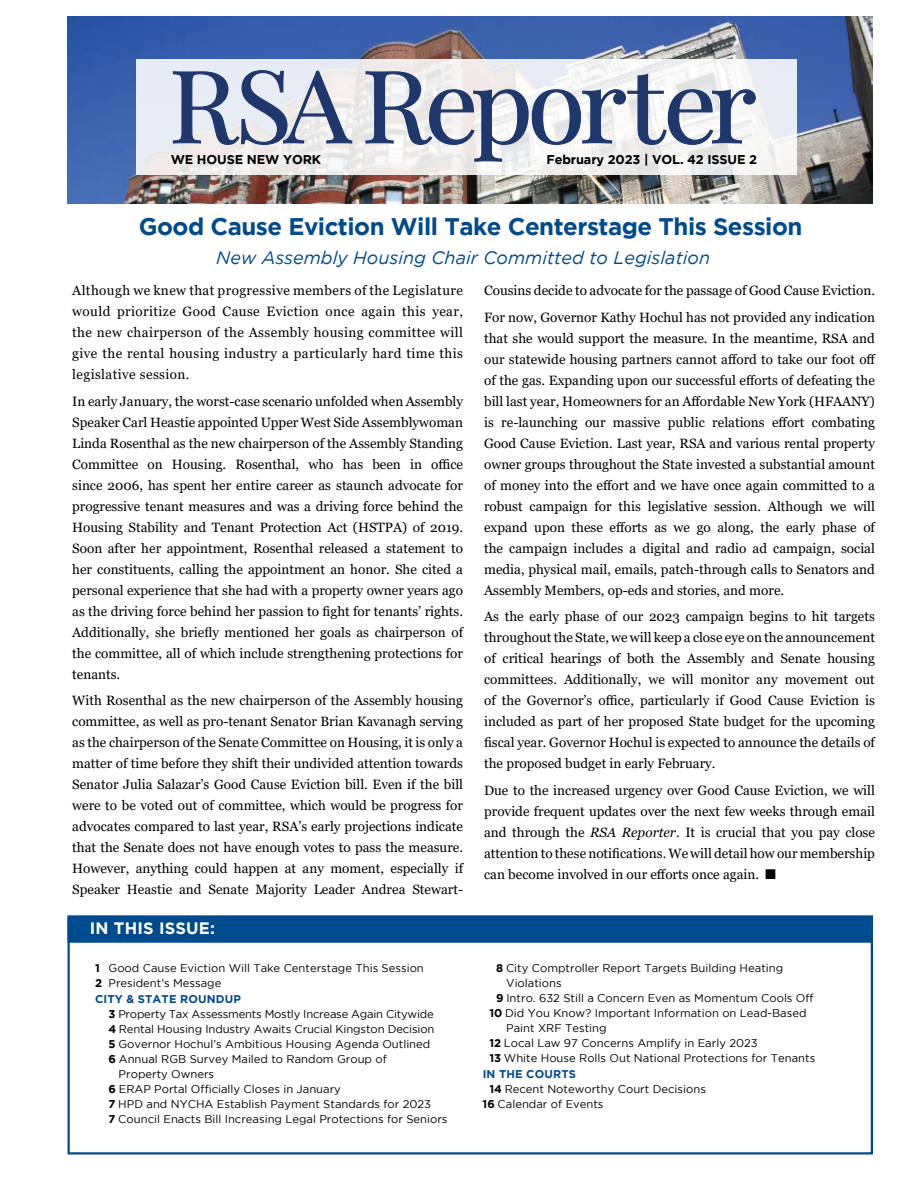
<style>
.page{position:relative;width:918px;height:1188px;background:#fff}
.page>*{position:absolute;margin:0;border:0;box-sizing:border-box;transform-origin:0 0}
.t1{font:700 24px "Gotham";letter-spacing:-.02em;color:#004b8d}
.t2{font:italic 18px "Gotham";color:#004b8d}
.t3{font:700 16.5px "Gotham";letter-spacing:.01em;color:#fff}
.t4{font:13.5px/21px "Georgia";color:#000;text-align:justify}
.t5{font:700 12.75px "Gotham";letter-spacing:-.01em;color:#000}
.t6{font:11.25px/15px "Gotham";color:#000}
.t7{font:11.25px "Gotham";letter-spacing:-.02em;color:#000}
.t8{font:700 11.25px "Gotham";letter-spacing:.015em;color:#004b8d}
.s1{font-weight:700}
.s2{font-style:italic}
.s3{font-family:"Monotype Sorts"}
</style>
<div class="page">
<div style="left:68px;top:915px;width:805px;height:28px;background:#004b8d;border:2px solid #004b8d"></div>
<div style="left:68px;top:917px;width:805px;height:238px;border:2px solid #004b8d"></div>
<img style="left:68px;top:17px;width:805px;height:187px">
<div style="left:136px;top:59px;width:661px;height:116px;background:linear-gradient(to right,#eceaec,#f1f2f2)"></div>
<svg style="left:365px;top:71px;width:391px;height:91px"></svg>
<svg style="left:172px;top:69px;width:181px;height:77px;background:#abb3c7"></svg>
<p class="t5" style="left:171px;top:152px;width:152px">WE HOUSE NEW YORK</p>
<p class="t5" style="left:547px;top:152px;width:212px">February 2023 | VOL. 42 ISSUE 2</p>
<h1 class="t1" style="left:139px;top:213px;width:665px">Good Cause Eviction Will Take Centerstage This Session</h1>
<h2 class="t2" style="left:216px;top:248px;width:495px">New Assembly Housing Chair Committed to Legislation</h2>
<p class="t4" style="left:72px;top:280px;width:392px">Although we knew that progressive members of the Legislature would prioritize Good Cause Eviction once again this year, the new chairperson of the Assembly housing committee will give the rental housing industry a particularly hard time this legislative session.</p>
<p class="t4" style="left:72px;top:391px;width:392px">In early January, the worst-case scenario unfolded when Assembly Speaker Carl Heastie appointed Upper West Side Assemblywoman Linda Rosenthal as the new chairperson of the Assembly Standing Committee on Housing. Rosenthal, who has been in office since 2006, has spent her entire career as staunch advocate for progressive tenant measures and was a driving force behind the Housing Stability and Tenant Protection Act (HSTPA) of 2019.<br>Soon after her appointment, Rosenthal released a statement to her constituents, calling the appointment an honor. She cited a personal experience that she had with a property owner years ago as the driving force behind her passion to fight for tenants’ rights.<br>Additionally, she briefly mentioned her goals as chairperson of the committee, all of which include strengthening protections for tenants.</p>
<p class="t4" style="left:72px;top:690px;width:392px">With Rosenthal as the new chairperson of the Assembly housing committee, as well as pro-tenant Senator Brian Kavanagh serving as the chairperson of the Senate Committee on Housing, it is only a matter of time before they shift their undivided attention towards Senator Julia Salazar’s Good Cause Eviction bill. Even if the bill were to be voted out of committee, which would be progress for advocates compared to last year, RSA’s early projections indicate that the Senate does not have enough votes to pass the measure.<br>However, anything could happen at any moment, especially if Speaker Heastie and Senate Majority Leader Andrea Stewart-</p>
<p class="t3" style="left:90px;top:919px;width:127px">IN THIS ISSUE:</p>
<p class="t6" style="left:95px;top:960px;width:330px"><span class="s1">1</span> Good Cause Eviction Will Take Centerstage This Session<br><span class="s1">2</span> President’s Message</p>
<p class="t8" style="left:95px;top:993px;width:147px">CITY &amp; STATE ROUNDUP</p>
<p class="t7" style="left:109px;top:1008px;width:327px"><span class="s1">3</span> Property Tax Assessments Mostly Increase Again Citywide</p>
<p class="t6" style="left:109px;top:1021px;width:328px"><span class="s1">4</span> Rental Housing Industry Awaits Crucial Kingston Decision</p>
<p class="t6" style="left:109px;top:1036px;width:323px"><span class="s1">5</span> Governor Hochul’s Ambitious Housing Agenda Outlined</p>
<p class="t6" style="left:109px;top:1051px;width:280px"><span class="s1">6</span> Annual RGB Survey Mailed to Random Group of</p>
<p class="t6" style="left:119px;top:1066px;width:97px">Property Owners</p>
<p class="t6" style="left:109px;top:1081px;width:234px"><span class="s1">6</span> .ERAP Portal Officially Closes in January</p>
<p class="t6" style="left:109px;top:1096px;width:324px"><span class="s1">7</span> HPD and NYCHA Establish Payment Standards for 2023</p>
<p class="t6" style="left:109px;top:1111px;width:341px"><span class="s1">7</span> Council Enacts Bill Increasing Legal Protections for Seniors</p>
<p class="t4" style="left:484px;top:278px;width:392px;line-height:26.4px">Cousins decide to advocate for the passage of Good Cause Eviction.<br>For now, Governor Kathy Hochul has not provided any indication</p>
<p class="t4" style="left:484px;top:328px;width:393px">that she would support the measure. In the meantime, RSA and our statewide housing partners cannot afford to take our foot off of the gas. Expanding upon our successful efforts of defeating the bill last year, Homeowners for an Affordable New York (HFAANY) is re-launching our massive public relations effort combating Good Cause Eviction. Last year, RSA and various rental property owner groups throughout the State invested a substantial amount of money into the effort and we have once again committed to a robust campaign for this legislative session. Although we will expand upon these efforts as we go along, the early phase of the campaign includes a digital and radio ad campaign, social media, physical mail, emails, patch-through calls to Senators and Assembly Members, op-eds and stories, and more.</p>
<p class="t4" style="left:484px;top:607px;width:392px">As the early phase of our 2023 campaign begins to hit targets throughout the State, we will keep a close eye on the announcement of critical hearings of both the Assembly and Senate housing committees. Additionally, we will monitor any movement out of the Governor’s office, particularly if Good Cause Eviction is included as part of her proposed State budget for the upcoming fiscal year. Governor Hochul is expected to announce the details of the proposed budget in early February.</p>
<p class="t4" style="left:484px;top:780px;width:392px">Due to the increased urgency over Good Cause Eviction, we will provide frequent updates over the next few weeks through email and through the <span class="s2">RSA Reporter</span>. It is crucial that you pay close attention to these notifications. We will detail how our membership can become involved in our efforts once again. <span class="s3">n</span></p>
<p class="t6" style="left:496px;top:960px;width:289px"><span class="s1">8</span> City Comptroller Report Targets Building Heating</p>
<p class="t6" style="left:506px;top:975px;width:57px">Violations</p>
<p class="t6" style="left:496px;top:990px;width:319px"><span class="s1">9</span> Intro. 632 Still a Concern Even as Momentum Cools Off</p>
<p class="t6" style="left:489px;top:1005px;width:319px"><span class="s1">10</span> Did You Know? Important Information on Lead-Based</p>
<p class="t6" style="left:506px;top:1020px;width:102px">Paint XRF Testing</p>
<p class="t6" style="left:489px;top:1035px;width:270px"><span class="s1">12</span> Local Law 97 Concerns Amplify in Early 2023</p>
<p class="t6" style="left:489px;top:1050px;width:327px"><span class="s1">13</span> White House Rolls Out National Protections for Tenants</p>
<p class="t8" style="left:483px;top:1068px;width:95px">IN THE COURTS</p>
<p class="t6" style="left:489px;top:1081px;width:218px"><span class="s1">14</span> Recent Noteworthy Court Decisions</p>
<p class="t6" style="left:483px;top:1096px;width:122px"><span class="s1">16</span> Calendar of Events</p>
</div>
